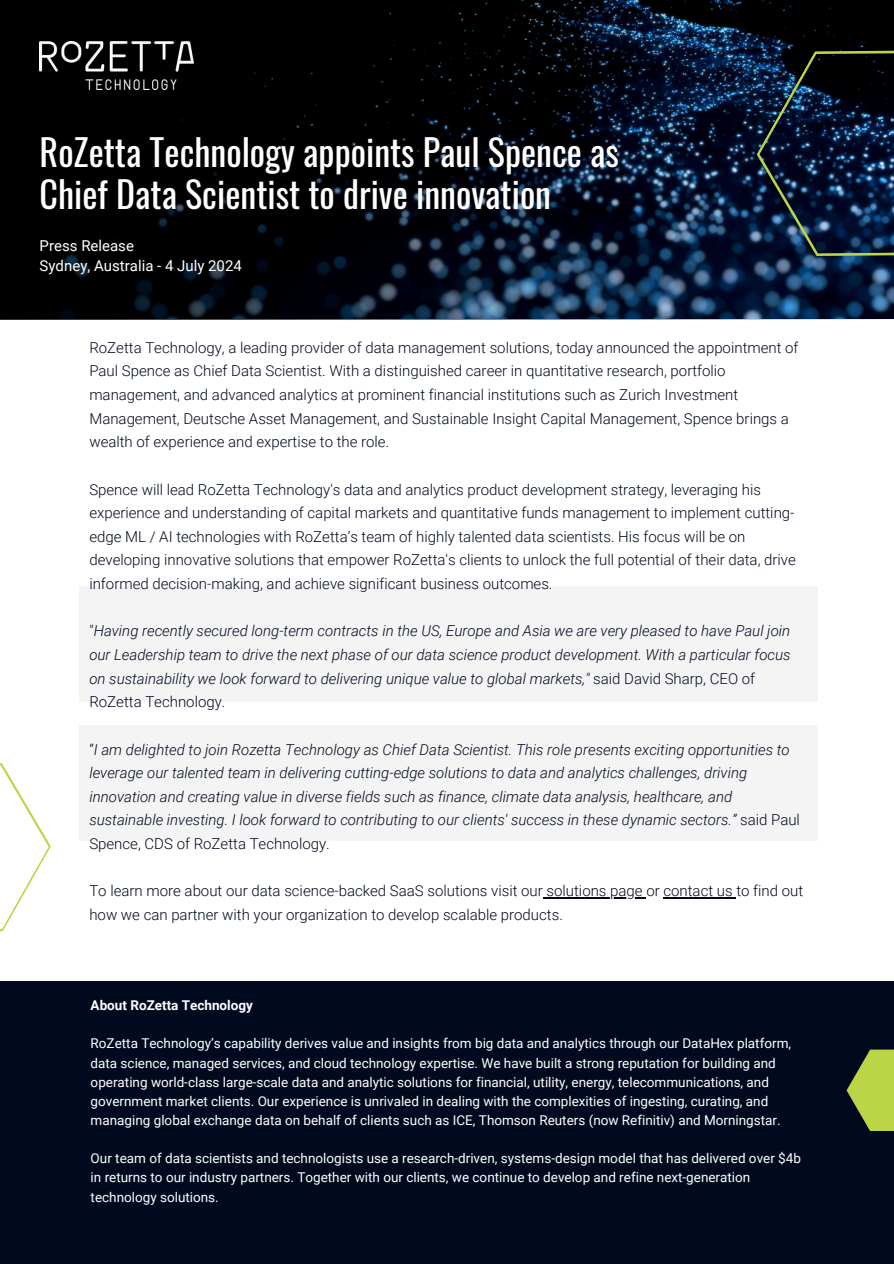
<style>
.page{position:relative;width:894px;height:1264px;background:#fff}
.page>*{position:absolute;margin:0;border:0;box-sizing:border-box;transform-origin:0 0}
.t1{font:36px/41.7px "Oswald";color:#fff}
.t2{font:300 15px/23.7px "Roboto";color:#00091e}
.t3{font:italic 300 15px/23.7px "Roboto";color:#00091e}
.t4{font:15px/20.2px "Roboto";color:#fff}
.t5{font:13.5px/19.2px "Roboto";color:#fefefe}
.t6{font:700 13.5px "Roboto";color:#fefefe}
.s1{font-style:normal}
</style>
<div class="page">
<svg style="left:0;top:0;width:893px;height:319px;background:#050b15"></svg>
<img style="left:40px;top:41px;width:154px;height:49px">
<div style="left:79px;top:585px;width:738px;height:116px;background:#f4f4f4"></div>
<div style="left:79px;top:725px;width:738px;height:116px;background:#f4f4f4"></div>
<hr style="left:546px;top:897px;width:100px;height:1px;background:#00091e">
<hr style="left:663px;top:897px;width:73px;height:1px;background:#00091e">
<svg style="left:0;top:763px;width:51px;height:169px"></svg>
<div style="left:0;top:981px;width:893px;height:282px;background:#00091e"></div>
<svg style="left:846px;top:1049px;width:47px;height:82px;fill:#bcd546"></svg>
<svg style="left:727px;top:0;width:166px;height:306px;background:#0c1d33"></svg>
<h3 class="t1" style="left:40px;top:130px;width:580px">RoZetta Technology appoints Paul Spence as<br>Chief Data Scientist to drive innovation</h3>
<h3 class="t4" style="left:40px;top:235px;width:204px">Press Release<br>Sydney, Australia - 4 July 2024</h3>
<p class="t2" style="left:89px;top:336px;width:710px">RoZetta Technology, a leading provider of data management solutions, today announced the appointment of Paul Spence as Chief Data Scientist. With a distinguished career in quantitative research, portfolio management, and advanced analytics at prominent financial institutions such as Zurich Investment Management, Deutsche Asset Management, and Sustainable Insight Capital Management, Spence brings a wealth of experience and expertise to the role.</p>
<h1 class="t2" style="left:89px;top:477px;width:707px">Spence will lead RoZetta Technology's data and analytics product development strategy, leveraging his experience and understanding of capital markets and quantitative funds management to implement cutting&shy;edge ML / AI technologies with RoZetta’s team of highly talented data scientists. His focus will be on developing innovative solutions that empower RoZetta's clients to unlock the full potential of their data, drive informed decision-making, and achieve significant business outcomes.</h1>
<h3 class="t3" style="left:89px;top:619px;width:702px"><span class="s1">"</span>Having recently secured long-term contracts in the US, Europe and Asia we are very pleased to have Paul join our Leadership team to drive the next phase of our data science product development. With a particular focus on sustainability we look forward to delivering unique value to global markets," <span class="s1">said David Sharp, CEO of RoZetta Technology.</span></h3>
<h3 class="t3" style="left:89px;top:737px;width:712px"><span class="s1">“</span>I am delighted to join Rozetta Technology as Chief Data Scientist. This role presents exciting opportunities to leverage our talented team in delivering cutting-edge solutions to data and analytics challenges, driving innovation and creating value in diverse fields such as finance, climate data analysis, healthcare, and sustainable investing. I look forward to contributing to our clients' success in these dynamic sectors.” <span class="s1">said Paul Spence, CDS of RoZetta Technology.</span></h3>
<h3 class="t2" style="left:89px;top:879px;width:715px">To learn more about our data science-backed SaaS solutions visit our solutions page or contact us to find out</h3>
<h3 class="t2" style="left:89px;top:903px;width:475px">how we can partner with your organization to develop scalable products.</h3>
<p class="t6" style="left:91px;top:997px;width:164px">About RoZetta Technology</p>
<h2 class="t5" style="left:91px;top:1034px;width:701px">RoZetta Technology’s capability derives value and insights from big data and analytics through our DataHex platform, data science, managed services, and cloud technology expertise. We have built a strong reputation for building and operating world-class large-scale data and analytic solutions for financial, utility, energy, telecommunications, and government market clients. Our experience is unrivaled in dealing with the complexities of ingesting, curating, and managing global exchange data on behalf of clients such as ICE, Thomson Reuters (now Refinitiv) and Morningstar.</h2>
<h3 class="t5" style="left:91px;top:1148px;width:711px">Our team of data scientists and technologists use a research-driven, systems-design model that has delivered over $4b in returns to our industry partners. Together with our clients, we continue to develop and refine next-generation technology solutions.</h3>
</div>
